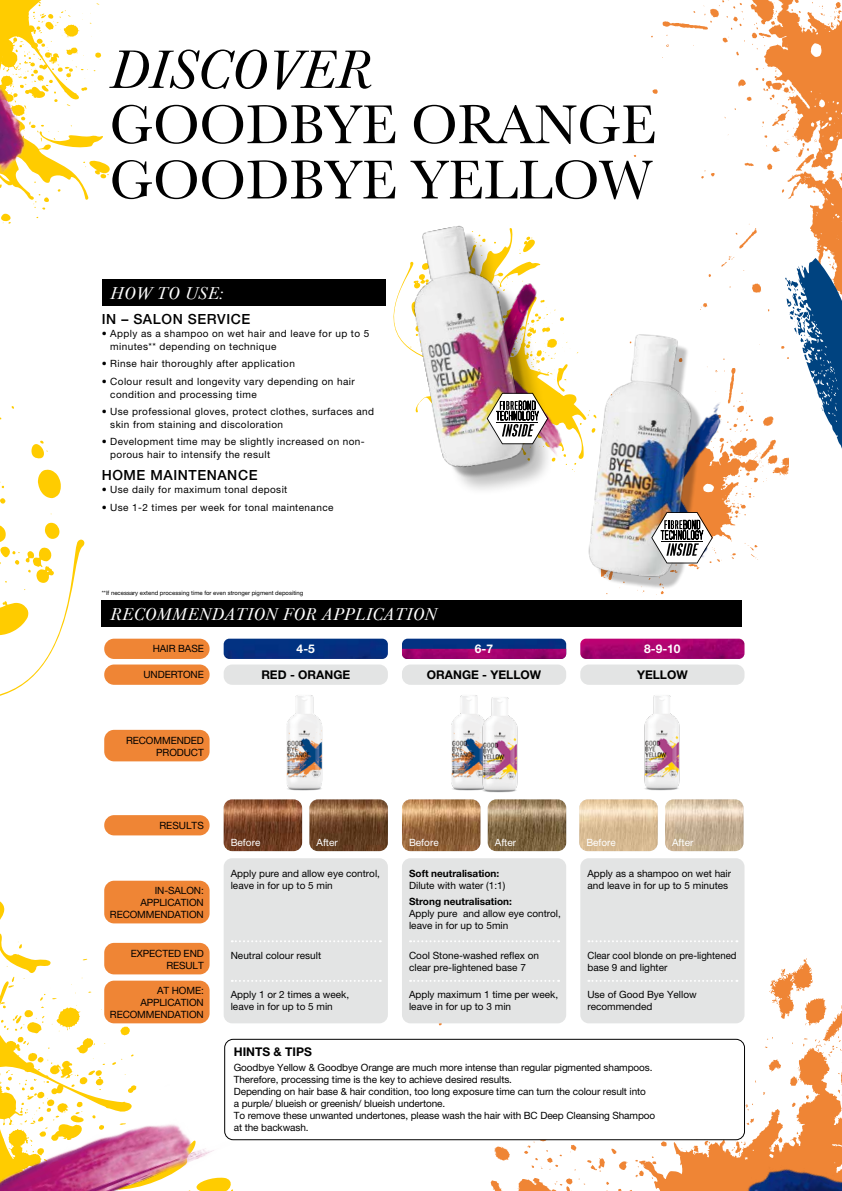
<style>
.page{position:relative;width:842px;height:1191px;background:#fff}
.page>*{position:absolute;margin:0;border:0;box-sizing:border-box;transform-origin:0 0}
.t1{font:56.5px/55.3px "Baskerville URW";color:#000}
.t2{font:italic 56.5px "Baskerville URW";color:#000}
.t3{font:italic 18px "Baskerville URW";letter-spacing:.02em;color:#fff}
.t4{font:500 14px "Helvetica Neue LTW1 G";letter-spacing:.04em;color:#000}
.t5{font:700 12px "Helvetica Neue LTW1 G";color:#000}
.t6{font:700 12px "Helvetica Neue LTW1 G";color:#fff}
.t7{font:10px/12px "Helvetica Neue LTW1 G";color:#000}
.t8{font:10px/13px "Helvetica Neue LTW1 G";letter-spacing:.04em;color:#000}
.t9{font:10px/12px "Helvetica Neue LTW1 G";color:#000;scale:.96 1}
.t10{font:700 10px "Helvetica Neue LTW1 G";color:#000}
.t11{font:10px "Helvetica Neue LTW1 G";color:#fff}
.t12{font:6px "Helvetica Neue LTW1 G";color:#000}
</style>
<div class="page">
<svg style="left:0;top:0;width:110px;height:224px"></svg>
<img style="left:0;top:9px;width:71px;height:185px">
<svg style="left:0;top:815px;width:144px;height:203px"></svg>
<img style="left:0;top:1018px;width:346px;height:173px">
<svg style="left:633px;top:0;width:209px;height:312px"></svg>
<svg style="left:498px;top:926px;width:344px;height:265px"></svg>
<img style="left:705px;top:1081px;width:137px;height:110px">
<svg style="left:785px;top:258px;width:57px;height:191px"></svg>
<svg style="left:598px;top:1140px;width:107px;height:51px"></svg>
<div style="left:104px;top:980px;width:106px;height:43px;background:#ef8535;border-radius:10px"></div>
<div style="left:104px;top:638px;width:106px;height:21px;background:#ef8535;border-radius:10px"></div>
<div style="left:104px;top:664px;width:106px;height:21px;background:#ef8535;border-radius:10px"></div>
<div style="left:104px;top:730px;width:106px;height:31px;background:#ef8535;border-radius:10px"></div>
<div style="left:104px;top:943px;width:106px;height:31px;background:#ef8535;border-radius:10px"></div>
<div style="left:224px;top:858px;width:164px;height:165px;background:#e3e4e4;border-radius:9px"></div>
<img style="left:224px;top:799px;width:78px;height:52px">
<img style="left:402px;top:799px;width:78px;height:52px">
<img style="left:579px;top:799px;width:79px;height:52px">
<img style="left:309px;top:799px;width:79px;height:52px">
<img style="left:488px;top:799px;width:78px;height:52px">
<img style="left:665px;top:799px;width:78px;height:52px">
<div style="left:402px;top:858px;width:164px;height:165px;background:#e3e4e4;border-radius:9px"></div>
<div style="left:580px;top:858px;width:164px;height:165px;background:#e3e4e4;border-radius:9px"></div>
<div style="left:104px;top:815px;width:106px;height:20px;background:#ef8535;border-radius:10px"></div>
<div style="left:104px;top:880px;width:106px;height:43px;background:#ef8535;border-radius:10px"></div>
<div style="left:224px;top:664px;width:164px;height:21px;background:#e3e4e4;border-radius:9px"></div>
<div style="left:402px;top:664px;width:164px;height:21px;background:#e3e4e4;border-radius:9px"></div>
<div style="left:580px;top:664px;width:164px;height:21px;background:#e3e4e4;border-radius:9px"></div>
<img style="left:402px;top:638px;width:164px;height:11px">
<img style="left:580px;top:638px;width:164px;height:21px">
<img style="left:224px;top:638px;width:164px;height:21px">
<img style="left:402px;top:649px;width:164px;height:10px">
<img style="left:286px;top:695px;width:37px;height:96px">
<img style="left:451px;top:695px;width:25px;height:96px">
<img style="left:476px;top:695px;width:42px;height:98px">
<img style="left:644px;top:695px;width:36px;height:96px">
<div style="left:225px;top:1039px;width:519px;height:100px;background:#fff;border-radius:9px"></div>
<div style="left:224px;top:1038px;width:521px;height:102px;border:1px solid #000;border-radius:9px"></div>
<div style="left:423px;top:234px;width:131px;height:263px;background:#000;opacity:.25"></div>
<svg style="left:756px;top:331px;width:33px;height:229px"></svg>
<img style="left:545px;top:296px;width:211px;height:299px">
<img style="left:370px;top:227px;width:226px;height:245px">
<hr style="left:497px;top:422px;width:41px;height:1px;background:#000">
<svg style="left:651px;top:512px;width:62px;height:51px"></svg>
<hr style="left:661px;top:541px;width:42px;height:1px;background:#000">
<svg style="left:0;top:406px;width:85px;height:290px"></svg>
<div style="left:102px;top:279px;width:283px;height:26px;background:#000"></div>
<svg style="left:410px;top:940px;width:149px;height:2px"></svg>
<svg style="left:588px;top:940px;width:149px;height:2px"></svg>
<svg style="left:232px;top:940px;width:149px;height:2px"></svg>
<svg style="left:410px;top:980px;width:149px;height:1px"></svg>
<svg style="left:588px;top:980px;width:149px;height:1px"></svg>
<svg style="left:232px;top:980px;width:149px;height:1px"></svg>
<div style="left:102px;top:600px;width:640px;height:26px;background:#000"></div>
<h1 class="t2" style="left:110px;top:38px;width:264px">DISCOVER</h1>
<h1 class="t1" style="left:110px;top:99px;width:548px">GOODBYE ORANGE<br>GOODBYE YELLOW</h1>
<h2 class="t3" style="left:110px;top:283px;width:114px">HOW TO USE:</h2>
<h3 class="t4" style="left:102px;top:311px;width:150px">IN – SALON SERVICE</h3>
<p class="t8" style="left:110px;top:327px;width:260px;text-indent:-8px">• Apply as a shampoo on wet hair and leave for up to 5 minutes** depending on technique</p>
<p class="t8" style="left:102px;top:357px;width:195px">• Rinse hair thoroughly after application</p>
<p class="t8" style="left:110px;top:374px;width:246px;text-indent:-8px">• Colour result and longevity vary depending on hair condition and processing time</p>
<p class="t8" style="left:110px;top:405px;width:265px;text-indent:-8px">• Use professional gloves, protect clothes, surfaces and skin from staining and discoloration</p>
<p class="t8" style="left:110px;top:435px;width:256px;text-indent:-8px">• Development time may be slightly increased on non&shy;porous hair to intensify the result</p>
<h3 class="t4" style="left:102px;top:467px;width:157px">HOME MAINTENANCE</h3>
<p class="t8" style="left:102px;top:483px;width:187px">• Use daily for maximum tonal deposit</p>
<p class="t8" style="left:102px;top:500px;width:233px">• Use 1-2 times per week for tonal maintenance</p>
<p class="t12" style="left:102px;top:589px;width:203px">**If necessary extend processing time for even stronger pigment depositing</p>
<h2 class="t3" style="left:110px;top:604px;width:328px">RECOMMENDATION FOR APPLICATION</h2>
<p class="t6" style="left:297px;top:641px;width:20px">4-5</p>
<p class="t5" style="left:261px;top:667px;width:90px">RED - ORANGE</p>
<p class="t6" style="left:475px;top:641px;width:20px">6-7</p>
<p class="t6" style="left:644px;top:641px;width:38px">8-9-10</p>
<p class="t5" style="left:427px;top:667px;width:116px">ORANGE - YELLOW</p>
<p class="t5" style="left:637px;top:667px;width:52px">YELLOW</p>
<p class="t7" style="left:153px;top:643px;width:53px">HAIR BASE</p>
<p class="t7" style="left:144px;top:668px;width:62px">UNDERTONE</p>
<p class="t7" style="left:126px;top:734px;width:79px;text-align:right">RECOMMENDED<br>PRODUCT</p>
<p class="t7" style="left:159px;top:819px;width:46px">RESULTS</p>
<p class="t7" style="left:110px;top:884px;width:95px;text-align:right">IN-SALON:<br>APPLICATION<br>RECOMMENDATION</p>
<p class="t7" style="left:131px;top:947px;width:74px;text-align:right">EXPECTED END<br>RESULT</p>
<p class="t7" style="left:110px;top:984px;width:95px;text-align:right">AT HOME:<br>APPLICATION<br>RECOMMENDATION</p>
<p class="t11" style="left:231px;top:836px;width:31px">Before</p>
<p class="t11" style="left:317px;top:836px;width:23px">After</p>
<p class="t11" style="left:409px;top:836px;width:31px">Before</p>
<p class="t11" style="left:495px;top:836px;width:23px">After</p>
<p class="t11" style="left:586px;top:836px;width:31px">Before</p>
<p class="t11" style="left:672px;top:836px;width:23px">After</p>
<p class="t10" style="left:409px;top:867px;width:92px">Soft neutralisation:</p>
<p class="t7" style="left:409px;top:879px;width:98px">Dilute with water (1:1)</p>
<p class="t10" style="left:409px;top:895px;width:104px">Strong neutralisation:</p>
<p class="t7" style="left:409px;top:907px;width:153px">Apply pure and allow eye control, leave in for up to 5min</p>
<p class="t7" style="left:409px;top:949px;width:131px">Cool Stone-washed reflex on clear pre-lightened base 7</p>
<p class="t7" style="left:587px;top:867px;width:145px">Apply as a shampoo on wet hair and leave in for up to 5 minutes</p>
<p class="t7" style="left:231px;top:867px;width:151px">Apply pure and allow eye control, leave in for up to 5 min</p>
<p class="t9" style="left:587px;top:949px;width:157px">Clear cool blonde on pre-lightened base 9 and lighter</p>
<p class="t7" style="left:231px;top:949px;width:92px">Neutral colour result</p>
<p class="t7" style="left:231px;top:988px;width:120px">Apply 1 or 2 times a week, leave in for up to 5 min</p>
<p class="t7" style="left:587px;top:988px;width:111px">Use of Good Bye Yellow recommended</p>
<p class="t7" style="left:409px;top:988px;width:151px">Apply maximum 1 time per week, leave in for up to 3 min</p>
<p class="t5" style="left:234px;top:1044px;width:80px">HINTS &amp; TIPS</p>
<p class="t7" style="left:234px;top:1061px;width:423px">Goodbye Yellow &amp; Goodbye Orange are much more intense than regular pigmented shampoos.<br>Therefore, processing time is the key to achieve desired results.<br>Depending on hair base &amp; hair condition, too long exposure time can turn the colour result into<br>a purple/ blueish or greenish/ blueish undertone.<br>To remove these unwanted undertones, please wash the hair with BC Deep Cleansing Shampoo at the backwash.</p>
</div>
